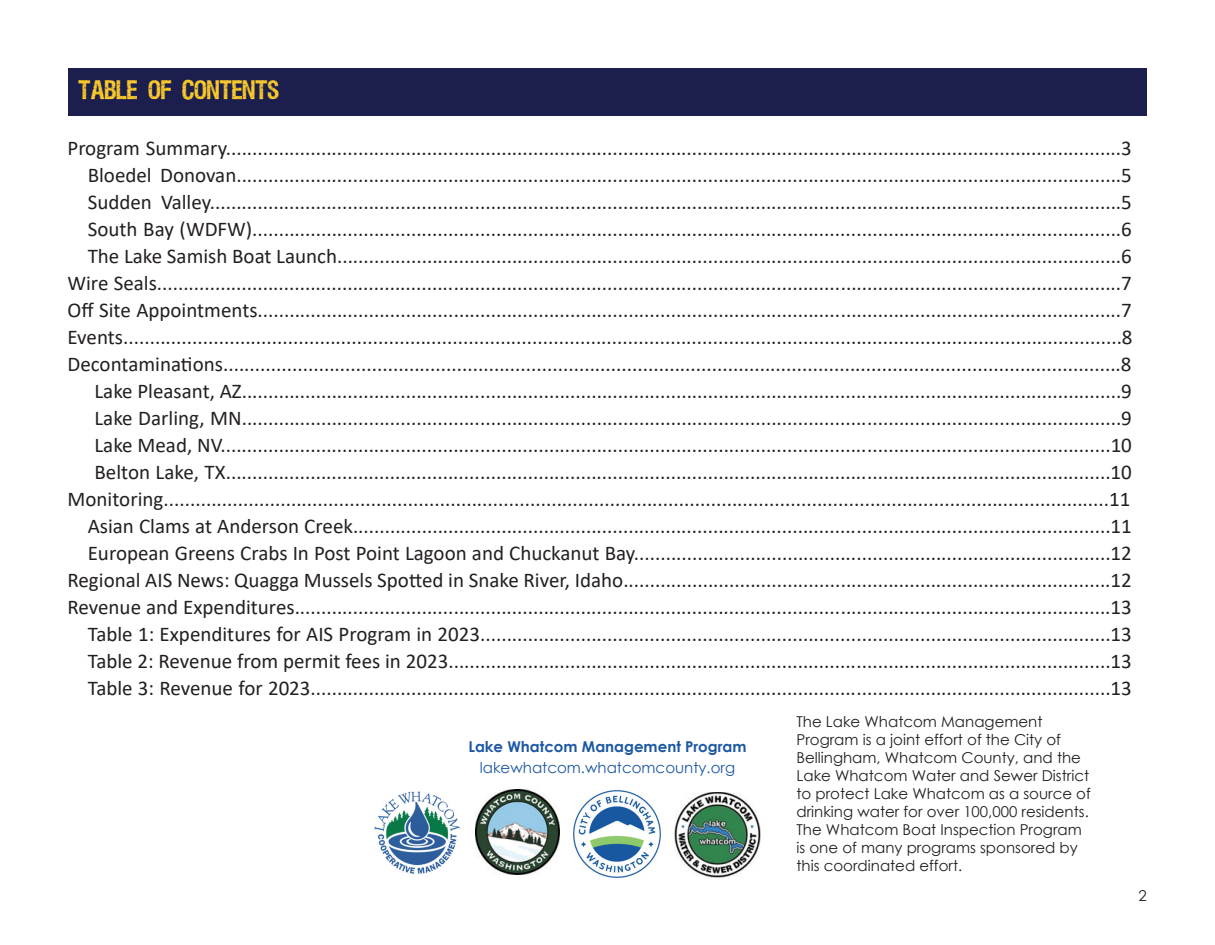
<style>
.page{position:relative;width:1215px;height:945px;background:#fff}
.page>*{position:absolute;margin:0;border:0;box-sizing:border-box;transform-origin:0 0}
.t1{font:21px/27px "Calibri";color:#231f20;text-align:right}
.t2{font:21px "VIPERNORA";color:#fecd2a}
.t3{font:15px/18px "Century Gothic";color:#231f20}
.t4{font:15px "Century Gothic";color:#1d58a4}
.t5{font:700 15px "Century Gothic";color:#1d58a4}
</style>
<div class="page">
<div style="left:68px;top:68px;width:1079px;height:47px;background:#1c1f4e"></div>
<img style="left:374px;top:791px;width:86px;height:82px">
<img style="left:476px;top:790px;width:84px;height:85px">
<img style="left:574px;top:791px;width:86px;height:86px">
<img style="left:675px;top:793px;width:86px;height:85px">
<p class="t2" style="left:78px;top:79px;width:202px">TABLE OF CONTENTS</p>
<p class="t1" style="left:68px;top:134px;width:1067px">Program Summary.........................................................................................................................................................................3<br>Bloedel Donovan.......................................................................................................................................................................5<br>Sudden Valley............................................................................................................................................................................5<br>South Bay (WDFW)....................................................................................................................................................................6<br>The Lake Samish Boat Launch....................................................................................................................................................6<br>Wire Seals......................................................................................................................................................................................7<br>Off Site Appointments...................................................................................................................................................................7<br>Events............................................................................................................................................................................................8<br>Decontaminations.........................................................................................................................................................................8<br>Lake Pleasant, AZ......................................................................................................................................................................9<br>Lake Darling, MN......................................................................................................................................................................9<br>Lake Mead, NV........................................................................................................................................................................10<br>Belton Lake, TX.......................................................................................................................................................................10<br>Monitoring..................................................................................................................................................................................11<br>Asian Clams at Anderson Creek...............................................................................................................................................11<br>European Greens Crabs In Post Point Lagoon and Chuckanut Bay..........................................................................................12<br>Regional AIS News: Quagga Mussels Spotted in Snake River, Idaho............................................................................................12<br>Revenue and Expenditures..........................................................................................................................................................13<br>Table 1: Expenditures for AIS Program in 2023.......................................................................................................................13<br>Table 2: Revenue from permit fees in 2023.............................................................................................................................13<br>Table 3: Revenue for 2023.......................................................................................................................................................13</p>
<p class="t5" style="left:468px;top:735px;width:280px">Lake Whatcom Management Program</p>
<p class="t4" style="left:480px;top:758px;width:257px">lakewhatcom.whatcomcounty.org</p>
<p class="t3" style="left:796px;top:713px;width:296px">The Lake Whatcom Management Program is a joint effort of the City of Bellingham, Whatcom County, and the Lake Whatcom Water and Sewer District to protect Lake Whatcom as a source of drinking water for over 100,000 residents.<br>The Whatcom Boat Inspection Program is one of many programs sponsored by this coordinated effort.</p>
<p class="t3" style="left:1138px;top:886px;width:10px">2</p>
</div>
